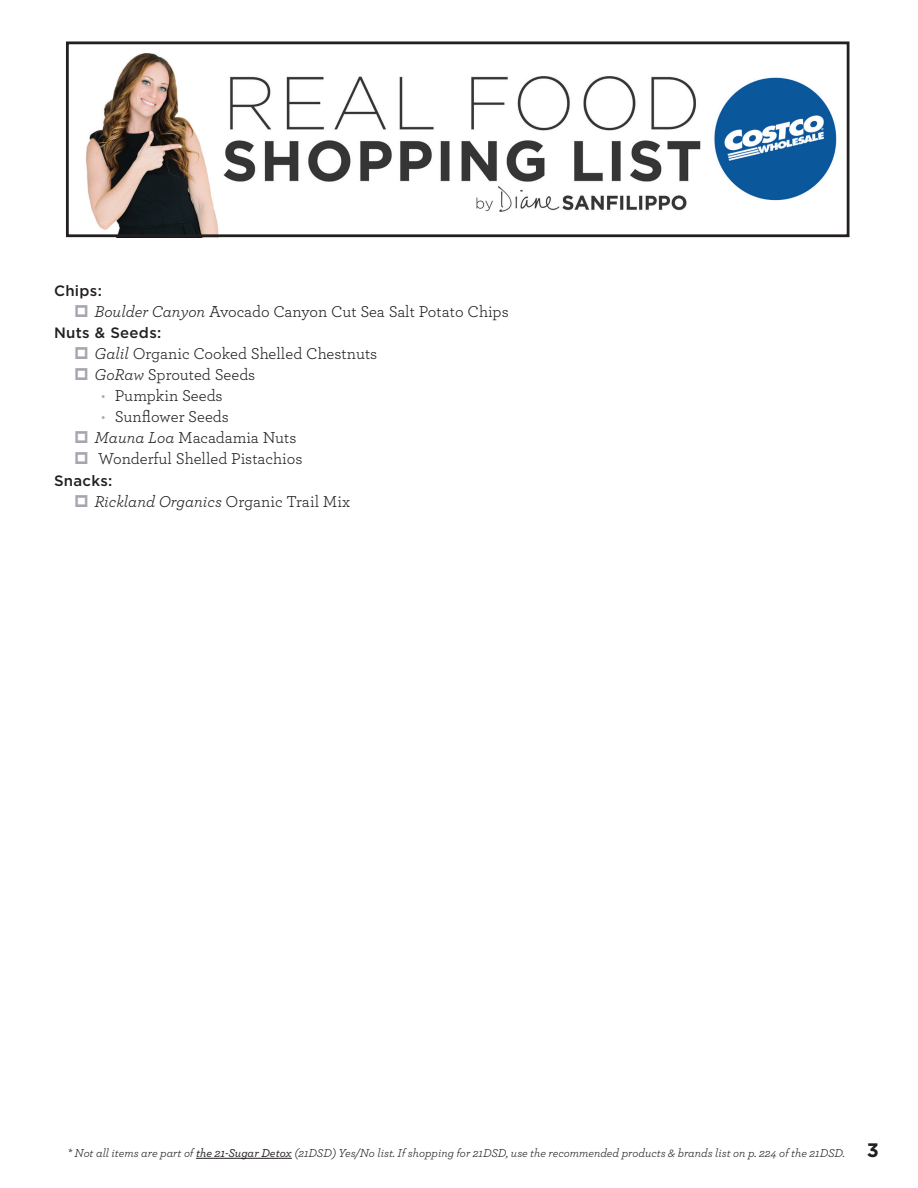
<style>
.page{position:relative;width:918px;height:1188px;background:#fff}
.page>*{position:absolute;margin:0;border:0;box-sizing:border-box;transform-origin:0 0}
.t1{font:16.5px/21px "Archer";color:#231f20}
.t2{font:italic 16.5px "Archer";color:#231f20}
.t3{font:500 15px "Gotham";letter-spacing:.02em;color:#231f20}
.t4{font:italic 12px "Archer";color:#231f20}
.s1{font-style:italic}
.s2{color:#a5a6af}
.s3{font-style:normal}
.s4{font-weight:500}
.s5{font-family:"Gotham";font-weight:700;font-style:normal;font-size:19.5px}
</style>
<div class="page">
<img style="left:86px;top:42px;width:764px;height:195px">
<div style="left:66px;top:41px;width:783px;height:196px;border:3px solid #231f20"></div>
<hr style="left:196px;top:1158px;width:96px;height:1px;background:#231f20">
<p class="t3" style="left:54px;top:281px;width:49px">Chips:</p>
<p class="t1" style="left:94px;top:300px;width:416px"><span class="s1">Boulder Canyon</span> Avocado Canyon Cut Sea Salt Potato Chips</p>
<p class="t3" style="left:54px;top:323px;width:109px">Nuts &amp; Seeds:</p>
<p class="t1" style="left:94px;top:343px;width:284px"><span class="s1">Galil</span> Organic Cooked Shelled Chestnuts<br><span class="s1">GoRaw</span> Sprouted Seeds</p>
<p class="t1" style="left:101px;top:385px;width:123px"><span class="s2">•</span> Pumpkin Seeds</p>
<p class="t1" style="left:94px;top:406px;width:209px;text-indent:7px"><span class="s2">•</span> Sunflower Seeds<br><span class="s1">Mauna Loa</span> Macadamia Nuts<br>Wonderful Shelled Pistachios</p>
<p class="t3" style="left:54px;top:471px;width:60px">Snacks:</p>
<p class="t2" style="left:94px;top:490px;width:257px">Rickland Organics <span class="s3">Organic Trail Mix</span></p>
<p class="t4" style="left:68px;top:1145px;width:813px">* Not all items are part of <span class="s4">the 21-Sugar Detox</span> (21DSD) Yes/No list. If shopping for 21DSD, use the recommended products &amp; brands list on p. 224 of the 21DSD. <span class="s5">3</span></p>
</div>
